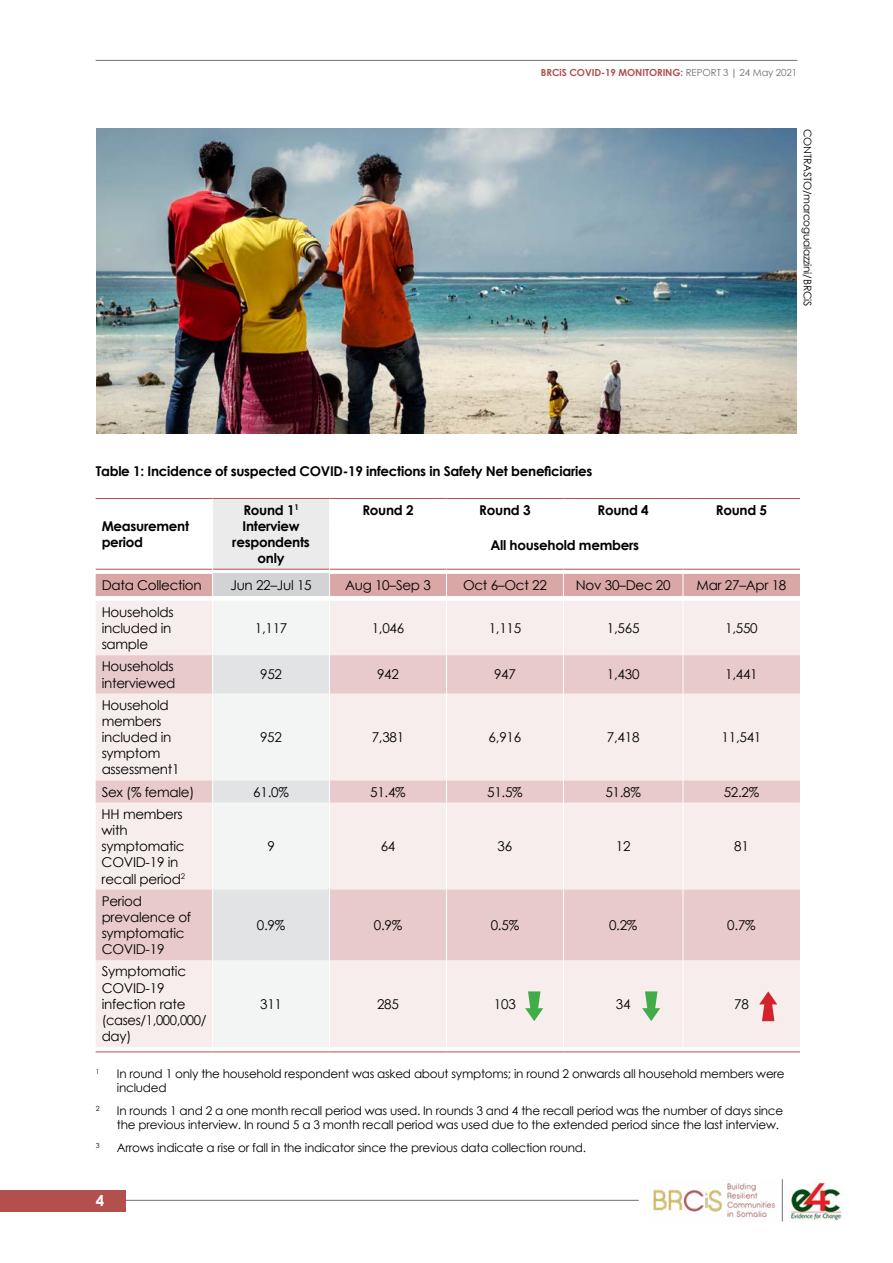
<style>
.page{position:relative;width:893px;height:1263px;background:#fff}
.page>*{position:absolute;margin:0;border:0;box-sizing:border-box;transform-origin:0 0}
.t1{font:700 15px "Century Gothic";color:#fff}
.t2{font:13.5px/16.2px "Century Gothic";letter-spacing:-.02em;color:#000}
.t3{font:700 13.5px/16.2px "Century Gothic";letter-spacing:-.02em;color:#000}
.t4{font:12px/14.4px "Century Gothic";letter-spacing:-.02em;color:#000}
.t5{font:10.5px "Century Gothic";letter-spacing:-.02em;color:#000}
.t6{font:700 9.75px "Century Gothic";letter-spacing:-.01em;color:#b34f4d}
.t7{font:7.05px "Century Gothic";color:#000}
.s1{font-weight:400;color:#6d6e71}
.s2{color:#6d6e71}
</style>
<div class="page">
<div style="left:0;top:1190px;width:125px;height:21px;background:#b34f4d"></div>
<img style="left:653px;top:1183px;width:130px;height:39px">
<hr style="left:125px;top:1200px;width:514px;height:1px;background:#6d6e71">
<hr style="left:96px;top:60px;width:701px;height:1px;background:#6d6e71">
<svg style="left:777px;top:1179px;width:72px;height:42px"></svg>
<hr style="left:782px;top:1179px;width:1px;height:42px;background:#6d6e71">
<div style="left:213px;top:498px;width:117px;height:71px;background:#ebebec"></div>
<div style="left:96px;top:601px;width:704px;height:446px;background:#f7eded"></div>
<div style="left:213px;top:601px;width:116px;height:446px;background:#f3f4f4"></div>
<svg style="left:96px;top:655px;width:704px;height:305px;background:#f0dede"></svg>
<hr style="left:96px;top:498px;width:117px;height:1px;background:#b34f4d">
<hr style="left:213px;top:498px;width:117px;height:1px;background:#b34f4d">
<hr style="left:330px;top:498px;width:116px;height:1px;background:#b34f4d">
<hr style="left:446px;top:498px;width:117px;height:1px;background:#b34f4d">
<hr style="left:563px;top:498px;width:120px;height:1px;background:#b34f4d">
<hr style="left:683px;top:498px;width:117px;height:1px;background:#b34f4d">
<hr style="left:96px;top:1051px;width:117px;height:1px;background:#b34f4d">
<hr style="left:213px;top:1051px;width:117px;height:1px;background:#b34f4d">
<hr style="left:330px;top:1051px;width:116px;height:1px;background:#b34f4d">
<hr style="left:446px;top:1051px;width:117px;height:1px;background:#b34f4d">
<hr style="left:563px;top:1051px;width:120px;height:1px;background:#b34f4d">
<hr style="left:683px;top:1051px;width:117px;height:1px;background:#b34f4d">
<svg style="left:329px;top:499px;width:1px;height:22px"></svg>
<hr style="left:329px;top:521px;width:1px;height:48px;background:#fff">
<svg style="left:96px;top:569px;width:704px;height:27px;background:#dcb8b7"></svg>
<hr style="left:212px;top:601px;width:1px;height:54px;background:#fff">
<hr style="left:329px;top:601px;width:1px;height:54px;background:#fff">
<hr style="left:446px;top:601px;width:1px;height:54px;background:#fff">
<hr style="left:563px;top:601px;width:1px;height:54px;background:#fff">
<hr style="left:683px;top:601px;width:1px;height:54px;background:#fff">
<hr style="left:446px;top:655px;width:1px;height:38px;background:#fff">
<hr style="left:563px;top:655px;width:1px;height:38px;background:#fff">
<hr style="left:683px;top:655px;width:1px;height:38px;background:#fff">
<hr style="left:446px;top:693px;width:1px;height:87px;background:#fff">
<hr style="left:563px;top:693px;width:1px;height:87px;background:#fff">
<hr style="left:683px;top:693px;width:1px;height:87px;background:#fff">
<svg style="left:212px;top:655px;width:118px;height:305px"></svg>
<svg style="left:446px;top:780px;width:1px;height:23px"></svg>
<svg style="left:563px;top:780px;width:1px;height:23px"></svg>
<svg style="left:683px;top:780px;width:1px;height:23px"></svg>
<hr style="left:212px;top:803px;width:1px;height:86px;background:#fff">
<hr style="left:329px;top:803px;width:1px;height:86px;background:#fff">
<hr style="left:446px;top:803px;width:1px;height:86px;background:#fff">
<hr style="left:563px;top:803px;width:1px;height:86px;background:#fff">
<hr style="left:683px;top:803px;width:1px;height:86px;background:#fff">
<hr style="left:212px;top:889px;width:1px;height:71px;background:#fff">
<hr style="left:329px;top:889px;width:1px;height:71px;background:#fff">
<hr style="left:446px;top:889px;width:1px;height:71px;background:#fff">
<hr style="left:563px;top:889px;width:1px;height:71px;background:#fff">
<hr style="left:683px;top:889px;width:1px;height:71px;background:#fff">
<hr style="left:212px;top:960px;width:1px;height:87px;background:#fff">
<hr style="left:329px;top:960px;width:1px;height:87px;background:#fff">
<hr style="left:446px;top:960px;width:1px;height:87px;background:#fff">
<hr style="left:563px;top:960px;width:1px;height:87px;background:#fff">
<hr style="left:683px;top:960px;width:1px;height:87px;background:#fff">
<svg style="left:642px;top:991px;width:18px;height:30px"></svg>
<svg style="left:525px;top:991px;width:18px;height:30px"></svg>
<svg style="left:759px;top:991px;width:18px;height:30px"></svg>
<img style="left:96px;top:128px;width:700px;height:306px">
<p class="t6" style="left:541px;top:67px;width:258px">BRCiS COVID-19 MONITORING: <span class="s1">REPORT 3</span> <span class="s2">|</span> <span class="s1">24 May 2021</span></p>
<p class="t5" style="left:814px;top:129px;width:179px;rotate:90deg">CONTRASTO/marcogualazzini/BRCiS</p>
<p class="t3" style="left:96px;top:463px;width:498px">Table 1: Incidence of suspected COVID-19 infections in Safety Net beneficiaries</p>
<p class="t3" style="left:102px;top:517px;width:89px">Measurement period</p>
<p class="t3" style="left:232px;top:501px;width:79px;text-align:center">Round 1<sup>1<br></sup>Interview respondents only</p>
<p class="t3" style="left:362px;top:501px;width:53px">Round 2</p>
<p class="t3" style="left:479px;top:501px;width:53px">Round 3</p>
<p class="t3" style="left:598px;top:501px;width:53px">Round 4</p>
<p class="t3" style="left:716px;top:501px;width:53px">Round 5</p>
<p class="t3" style="left:490px;top:537px;width:150px">All household members</p>
<p class="t2" style="left:102px;top:577px;width:102px">Data Collection</p>
<p class="t2" style="left:230px;top:577px;width:83px">Jun 22–Jul 15</p>
<p class="t2" style="left:345px;top:577px;width:87px">Aug 10–Sep 3</p>
<p class="t2" style="left:463px;top:577px;width:85px">Oct 6–Oct 22</p>
<p class="t2" style="left:576px;top:577px;width:96px">Nov 30–Dec 20</p>
<p class="t2" style="left:697px;top:577px;width:91px">Mar 27–Apr 18</p>
<p class="t2" style="left:102px;top:604px;width:74px">Households included in sample</p>
<p class="t2" style="left:255px;top:620px;width:34px">1,117</p>
<p class="t2" style="left:372px;top:620px;width:34px">1,046</p>
<p class="t2" style="left:489px;top:620px;width:34px">1,115</p>
<p class="t2" style="left:607px;top:620px;width:34px">1,565</p>
<p class="t2" style="left:725px;top:620px;width:34px">1,550</p>
<p class="t2" style="left:102px;top:658px;width:75px">Households interviewed</p>
<p class="t2" style="left:260px;top:666px;width:23px">952</p>
<p class="t2" style="left:377px;top:666px;width:23px">942</p>
<p class="t2" style="left:494px;top:666px;width:23px">947</p>
<p class="t2" style="left:607px;top:666px;width:34px">1,430</p>
<p class="t2" style="left:725px;top:666px;width:34px">1,441</p>
<p class="t2" style="left:102px;top:696px;width:79px">Household members included in symptom assessment1</p>
<p class="t2" style="left:260px;top:729px;width:23px">952</p>
<p class="t2" style="left:372px;top:729px;width:34px">7,381</p>
<p class="t2" style="left:489px;top:729px;width:34px">6,916</p>
<p class="t2" style="left:607px;top:729px;width:34px">7,418</p>
<p class="t2" style="left:722px;top:729px;width:41px">11,541</p>
<p class="t2" style="left:102px;top:783px;width:94px">Sex (% female)</p>
<p class="t2" style="left:253px;top:783px;width:37px">61.0%</p>
<p class="t2" style="left:370px;top:783px;width:37px">51.4%</p>
<p class="t2" style="left:487px;top:783px;width:37px">51.5%</p>
<p class="t2" style="left:605px;top:783px;width:37px">51.8%</p>
<p class="t2" style="left:724px;top:783px;width:37px">52.2%</p>
<p class="t2" style="left:102px;top:805px;width:85px">HH members with symptomatic<br>COVID-19 in recall period<sup>2</sup></p>
<p class="t2" style="left:267px;top:838px;width:9px">9</p>
<p class="t2" style="left:381px;top:838px;width:16px">64</p>
<p class="t2" style="left:498px;top:838px;width:16px">36</p>
<p class="t2" style="left:616px;top:838px;width:16px">12</p>
<p class="t2" style="left:734px;top:838px;width:16px">81</p>
<p class="t2" style="left:102px;top:892px;width:91px">Period prevalence of symptomatic<br>COVID-19</p>
<p class="t2" style="left:102px;top:963px;width:106px">Symptomatic<br>COVID-19 infection rate (cases/1,000,000/ day)</p>
<p class="t2" style="left:257px;top:917px;width:30px">0.9%</p>
<p class="t2" style="left:374px;top:917px;width:30px">0.9%</p>
<p class="t2" style="left:491px;top:917px;width:30px">0.5%</p>
<p class="t2" style="left:609px;top:917px;width:30px">0.2%</p>
<p class="t2" style="left:727px;top:917px;width:30px">0.7%</p>
<p class="t2" style="left:260px;top:996px;width:23px">311</p>
<p class="t2" style="left:377px;top:996px;width:23px">285</p>
<p class="t2" style="left:494px;top:996px;width:23px">103</p>
<p class="t2" style="left:616px;top:996px;width:16px">34</p>
<p class="t2" style="left:734px;top:996px;width:16px">78</p>
<p class="t7" style="left:96px;top:1067px;width:5px">1</p>
<p class="t4" style="left:117px;top:1066px;width:669px">In round 1 only the household respondent was asked about symptoms; in round 2 onwards all household members were included</p>
<p class="t7" style="left:96px;top:1104px;width:5px">2</p>
<p class="t4" style="left:117px;top:1103px;width:668px">In rounds 1 and 2 a one month recall period was used. In rounds 3 and 4 the recall period was the number of days since the previous interview. In round 5 a 3 month recall period was used due to the extended period since the last interview.</p>
<p class="t7" style="left:96px;top:1141px;width:5px">3</p>
<p class="t4" style="left:117px;top:1140px;width:471px">Arrows indicate a rise or fall in the indicator since the previous data collection round.</p>
<p class="t1" style="left:96px;top:1191px;width:10px">4</p>
</div>
